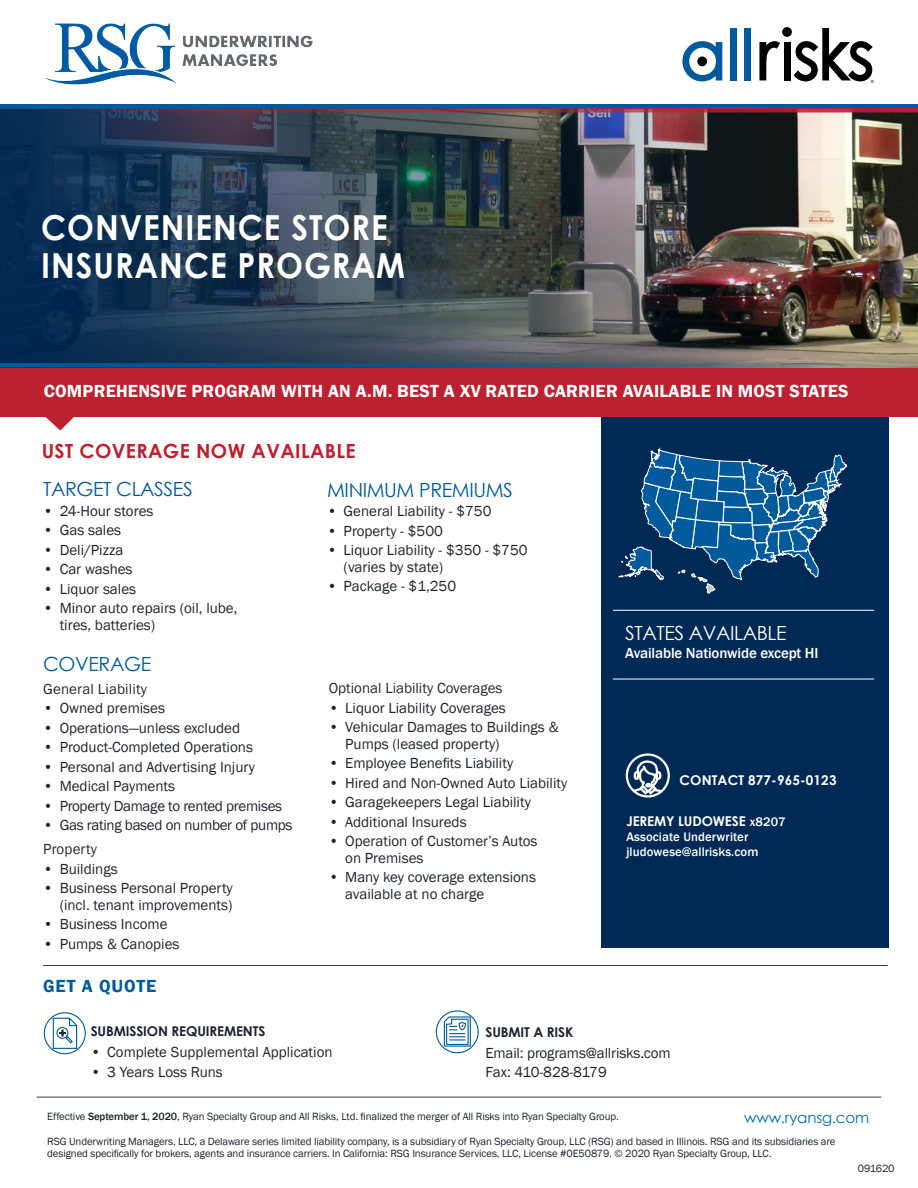
<style>
.page{position:relative;width:918px;height:1188px;background:#fff}
.page>*{position:absolute;margin:0;border:0;box-sizing:border-box;transform-origin:0 0}
.t1{font:700 34.5px/37.5px "Century Gothic";letter-spacing:.03em;color:#fff;scale:.93 1}
.t2{font:19.5px "Century Gothic";letter-spacing:-.02em;color:#005a9b}
.t3{font:700 19.5px "Century Gothic";letter-spacing:.02em;color:#bd202e}
.t4{font:19.5px "Century Gothic";letter-spacing:-.02em;color:#fff}
.t5{font:600 18px "Franklin Gothic";letter-spacing:.01em;color:#fff}
.t6{font:600 18px "Franklin Gothic";letter-spacing:.05em;color:#005a9b}
.t7{font:15px/16.5px "Franklin Gothic";color:#1e242e}
.t8{font:15px "Franklin Gothic";letter-spacing:-.02em;color:#1e242e}
.t9{font:15px "Franklin Gothic";color:#282d26}
.t10{font:500 15px "Franklin Gothic";letter-spacing:-.01em;color:#fff}
.t11{font:15px "Century Gothic";letter-spacing:-.01em;color:#006ab2}
.t12{font:700 13.5px "Century Gothic";letter-spacing:-.01em;color:#1e242e}
.t13{font:700 13.5px "Century Gothic";letter-spacing:.01em;color:#fff}
.t14{font:700 13.5px "Century Gothic";letter-spacing:-.01em;color:#fff}
.t15{font:500 12.75px/15px "Franklin Gothic";letter-spacing:.01em;color:#fff}
.t16{font:700 11.25px "Myriad Pro";color:#005b9d}
.t17{font:10.8px/12.1px "Franklin Gothic";letter-spacing:-.01em;color:#1c242e}
.s1{font-family:"Franklin Gothic";font-weight:500;font-size:12.75px}
.s2{font-weight:500}
</style>
<div class="page">
<img style="left:822px;top:112px;width:96px;height:251px">
<div style="left:601px;top:413px;width:288px;height:535px;background:#002956"></div>
<img style="left:0;top:112px;width:822px;height:251px">
<div style="left:0;top:368px;width:918px;height:48px;background:#bd202e"></div>
<div style="left:0;top:104px;width:918px;height:5px;background:#005b9c"></div>
<svg style="left:43px;top:416px;width:33px;height:14px"></svg>
<svg style="left:0;top:363px;width:918px;height:5px"></svg>
<svg style="left:0;top:108px;width:918px;height:4px"></svg>
<hr style="left:613px;top:610px;width:261px;height:1px;background:#fff">
<hr style="left:613px;top:679px;width:261px;height:1px;background:#fff">
<hr style="left:43px;top:965px;width:845px;height:1px;background:#353b46">
<svg style="left:619px;top:450px;width:228px;height:144px"></svg>
<svg style="left:43px;top:1012px;width:43px;height:43px"></svg>
<div style="left:436px;top:1010px;width:43px;height:43px;border:1px solid #005b9d;border-radius:50%"></div>
<svg style="left:443px;top:1015px;width:28px;height:32px"></svg>
<svg style="left:625px;top:753px;width:45px;height:45px"></svg>
<svg style="left:682px;top:41px;width:40px;height:40px"></svg>
<div style="left:730px;top:28px;width:7px;height:52px;background:#005a9b"></div>
<div style="left:744px;top:28px;width:7px;height:52px;background:#005a9b"></div>
<svg style="left:759px;top:27px;width:115px;height:56px"></svg>
<hr style="left:37px;top:1097px;width:844px;height:1px;background:#353b46">
<img style="left:47px;top:23px;width:265px;height:62px">
<h1 class="t1" style="left:41px;top:208px;width:393px">CONVENIENCE STORE<br>INSURANCE PROGRAM</h1>
<p class="t5" style="left:44px;top:380px;width:806px">COMPREHENSIVE PROGRAM WITH AN A.M. BEST A XV RATED CARRIER AVAILABLE IN MOST STATES</p>
<h2 class="t3" style="left:42px;top:436px;width:315px">UST COVERAGE NOW AVAILABLE</h2>
<h2 class="t2" style="left:43px;top:475px;width:151px">TARGET CLASSES</h2>
<p class="t7" style="left:43px;top:503px;width:112px">• 24-Hour stores</p>
<p class="t7" style="left:43px;top:522px;width:79px">• Gas sales</p>
<p class="t7" style="left:43px;top:542px;width:82px">• Deli/Pizza</p>
<p class="t7" style="left:43px;top:561px;width:91px">• Car washes</p>
<p class="t7" style="left:43px;top:581px;width:94px">• Liquor sales</p>
<p class="t7" style="left:60px;top:600px;width:179px;text-indent:-17px">• Minor auto repairs (oil, lube, tires, batteries)</p>
<h2 class="t2" style="left:43px;top:651px;width:109px">COVERAGE</h2>
<p class="t9" style="left:43px;top:679px;width:105px">General Liability</p>
<p class="t7" style="left:43px;top:700px;width:123px">• Owned premises</p>
<p class="t7" style="left:43px;top:720px;width:199px">• Operations—unless excluded</p>
<p class="t7" style="left:43px;top:739px;width:211px">• Product-Completed Operations</p>
<p class="t7" style="left:43px;top:759px;width:213px">• Personal and Advertising Injury</p>
<p class="t7" style="left:43px;top:778px;width:133px">• Medical Payments</p>
<p class="t8" style="left:43px;top:796px;width:240px">• Property Damage to rented premises</p>
<p class="t8" style="left:43px;top:816px;width:251px">• Gas rating based on number of pumps</p>
<p class="t9" style="left:43px;top:840px;width:56px">Property</p>
<p class="t7" style="left:43px;top:861px;width:76px">• Buildings</p>
<p class="t7" style="left:43px;top:880px;width:191px;text-align:right">• Business Personal Property (incl. tenant improvements)</p>
<p class="t7" style="left:43px;top:916px;width:126px">• Business Income</p>
<p class="t7" style="left:43px;top:936px;width:138px">• Pumps &amp; Canopies</p>
<p class="t6" style="left:43px;top:975px;width:115px">GET A QUOTE</p>
<h2 class="t2" style="left:327px;top:476px;width:187px">MINIMUM PREMIUMS</h2>
<p class="t7" style="left:327px;top:503px;width:166px">• General Liability - $750</p>
<p class="t7" style="left:327px;top:523px;width:117px">• Property - $500</p>
<p class="t7" style="left:344px;top:542px;width:186px;text-indent:-16px">• Liquor Liability - $350 - $750 (varies by state)</p>
<p class="t7" style="left:327px;top:578px;width:131px">• Package - $1,250</p>
<p class="t9" style="left:329px;top:679px;width:175px">Optional Liability Coverages</p>
<p class="t7" style="left:329px;top:700px;width:179px">• Liquor Liability Coverages</p>
<p class="t7" style="left:345px;top:719px;width:215px;text-indent:-16px">• Vehicular Damages to Buildings &amp;<br>Pumps (leased property)</p>
<p class="t7" style="left:329px;top:755px;width:186px">• Employee Benefits Liability</p>
<p class="t7" style="left:329px;top:775px;width:240px">• Hired and Non-Owned Auto Liability</p>
<p class="t7" style="left:329px;top:794px;width:204px">• Garagekeepers Legal Liability</p>
<p class="t7" style="left:329px;top:814px;width:139px">• Additional Insureds</p>
<p class="t7" style="left:345px;top:833px;width:194px;text-indent:-16px">• Operation of Customer’s Autos on Premises</p>
<p class="t7" style="left:345px;top:869px;width:192px;text-indent:-17px">• Many key coverage extensions available at no charge</p>
<h2 class="t4" style="left:625px;top:620px;width:163px">STATES AVAILABLE</h2>
<p class="t10" style="left:625px;top:644px;width:195px">Available Nationwide except HI</p>
<p class="t13" style="left:680px;top:770px;width:159px">CONTACT 877-965-0123</p>
<p class="t14" style="left:626px;top:811px;width:161px">JEREMY LUDOWESE <span class="s1">x8207</span></p>
<p class="t15" style="left:626px;top:829px;width:134px">Associate Underwriter jludowese@allrisks.com</p>
<p class="t16" style="left:59px;top:1025px;width:8px">+</p>
<p class="t12" style="left:91px;top:1021px;width:176px">SUBMISSION REQUIREMENTS</p>
<p class="t7" style="left:91px;top:1044px;width:243px">• Complete Supplemental Application</p>
<p class="t7" style="left:91px;top:1064px;width:134px">• 3 Years Loss Runs</p>
<p class="t12" style="left:485px;top:1022px;width:90px">SUBMIT A RISK</p>
<p class="t7" style="left:485px;top:1043px;width:187px;line-height:19.5px">Email: programs@allrisks.com<br>Fax: 410-828-8179</p>
<p class="t17" style="left:47px;top:1111px;width:573px">Effective <span class="s2">September 1, 2020</span>, Ryan Specialty Group and All Risks, Ltd. finalized the merger of All Risks into Ryan Specialty Group.</p>
<p class="t11" style="left:744px;top:1107px;width:127px">www.ryansg.com</p>
<p class="t17" style="left:47px;top:1136px;width:790px">RSG Underwriting Managers, LLC, a Delaware series limited liability company, is a subsidiary of Ryan Specialty Group, LLC (RSG) and based in Illinois. RSG and its subsidiaries are designed specifically for brokers, agents and insurance carriers. In California: RSG Insurance Services, LLC, License #0E50879. © 2020 Ryan Specialty Group, LLC.</p>
<p class="t17" style="left:858px;top:1163px;width:38px">091620</p>
</div>
